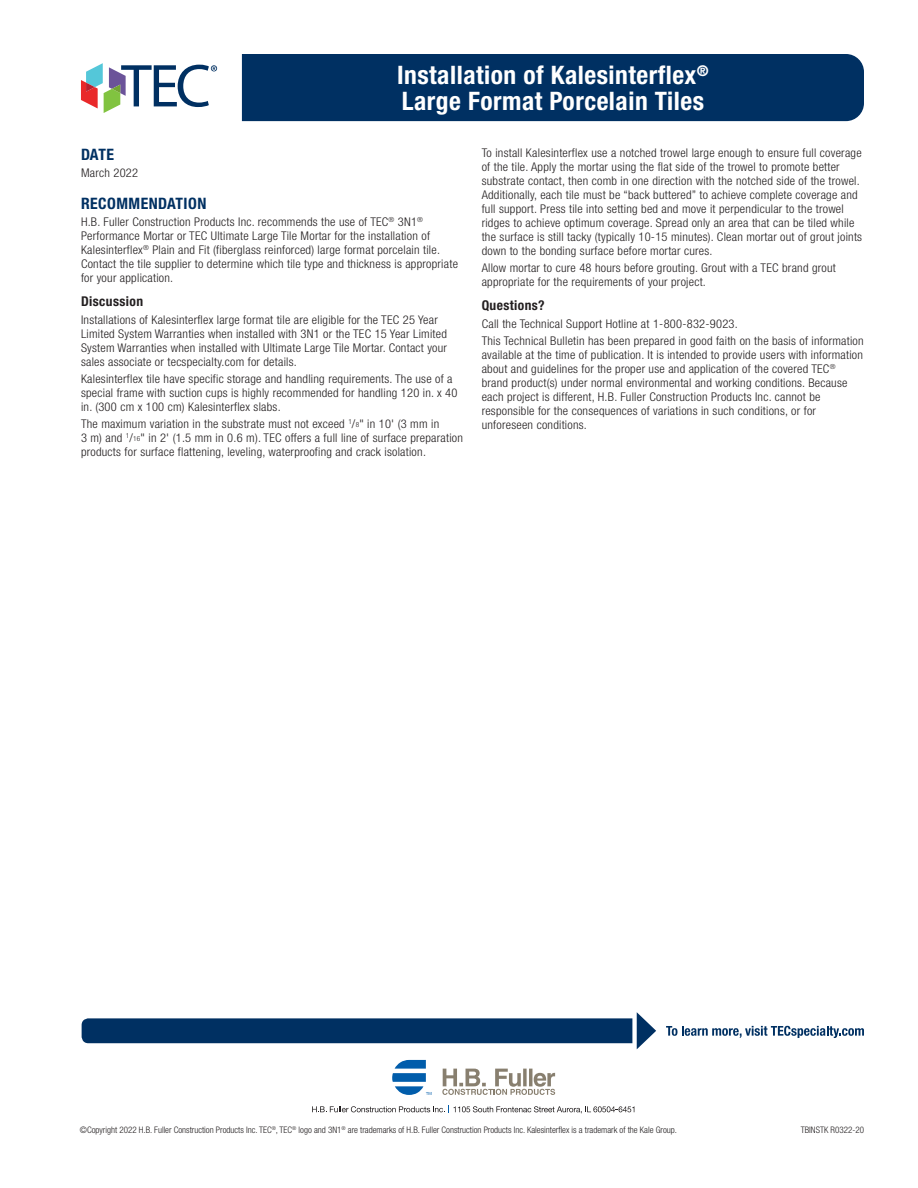
<style>
.page{position:relative;width:918px;height:1188px;background:#fff}
.page>*{position:absolute;margin:0;border:0;box-sizing:border-box;transform-origin:0 0}
.t1{font:700 condensed 25.5px "Helvetica Neue LT Std";letter-spacing:.02em;color:#fff}
.Subhead{font:700 condensed 15.75px "Helvetica Neue LT Std";letter-spacing:.03em;color:#003062}
.Subhead_Black{font:700 condensed 13.5px "Helvetica Neue LT Std";letter-spacing:.03em;color:#231f20}
.Body{font:300 condensed 12px/14px "Helvetica Neue LT Std";letter-spacing:.02em;color:#231f20;scale:1.04 1}
.t2{font:300 condensed 9px "Helvetica Neue LT Std";color:#231f20}
.s1{font-size:7.05px}
</style>
<div class="page">
<div style="left:242px;top:54px;width:622px;height:67px;background:#003062"></div>
<svg style="left:81px;top:63px;width:136px;height:50px"></svg>
<svg style="left:442px;top:1069px;width:113px;height:26px"></svg>
<svg style="left:392px;top:1060px;width:39px;height:35px"></svg>
<svg style="left:312px;top:1106px;width:322px;height:7px"></svg>
<svg style="left:666px;top:1026px;width:198px;height:12px"></svg>
<svg style="left:82px;top:1012px;width:574px;height:37px"></svg>
<p class="t1" style="left:397px;top:60px;width:313px">Installation of Kalesinterflex<sup>®</sup></p>
<p class="t1" style="left:402px;top:85px;width:304px">Large Format Porcelain Tiles</p>
<p class="Subhead" style="left:81px;top:145px;width:34px">DATE</p>
<p class="Body" style="left:81px;top:166px;width:56px">March 2022</p>
<p class="Subhead" style="left:81px;top:194px;width:127px">RECOMMENDATION</p>
<p class="Body" style="left:81px;top:215px;width:364px">H.B. Fuller Construction Products Inc. recommends the use of TEC<sup>®</sup> 3N1<sup>® </sup>Performance Mortar or TEC Ultimate Large Tile Mortar for the installation of Kalesinterflex<sup>®</sup> Plain and Fit (fiberglass reinforced) large format porcelain tile.<br>Contact the tile supplier to determine which tile type and thickness is appropriate for your application.</p>
<p class="Subhead_Black" style="left:81px;top:294px;width:64px">Discussion</p>
<p class="Body" style="left:81px;top:312px;width:354px">Installations of Kalesinterflex large format tile are eligible for the TEC 25 Year Limited System Warranties when installed with 3N1 or the TEC 15 Year Limited System Warranties when installed with Ultimate Large Tile Mortar. Contact your sales associate or tecspecialty.com for details.</p>
<p class="Body" style="left:81px;top:371px;width:364px">Kalesinterflex tile have specific storage and handling requirements. The use of a special frame with suction cups is highly recommended for handling 120 in. x 40 in. (300 cm x 100 cm) Kalesinterflex slabs.</p>
<p class="Body" style="left:81px;top:416px;width:369px">The maximum variation in the substrate must not exceed <sup>1</sup>/<span class="s1">8</span>" in 10' (3 mm in<br>3 m) and <sup>1</sup>/<span class="s1">16</span>" in 2' (1.5 mm in 0.6 m). TEC offers a full line of surface preparation products for surface flattening, leveling, waterproofing and crack isolation.</p>
<p class="Body" style="left:482px;top:146px;width:367px">To install Kalesinterflex use a notched trowel large enough to ensure full coverage of the tile. Apply the mortar using the flat side of the trowel to promote better substrate contact, then comb in one direction with the notched side of the trowel.<br>Additionally, each tile must be “back buttered” to achieve complete coverage and full support. Press tile into setting bed and move it perpendicular to the trowel ridges to achieve optimum coverage. Spread only an area that can be tiled while the surface is still tacky (typically 10-15 minutes). Clean mortar out of grout joints down to the bonding surface before mortar cures.</p>
<p class="Body" style="left:482px;top:260px;width:342px">Allow mortar to cure 48 hours before grouting. Grout with a TEC brand grout appropriate for the requirements of your project.</p>
<p class="Subhead_Black" style="left:482px;top:298px;width:65px">Questions?</p>
<p class="Body" style="left:482px;top:316px;width:248px">Call the Technical Support Hotline at 1-800-832-9023.</p>
<p class="Body" style="left:482px;top:334px;width:369px">This Technical Bulletin has been prepared in good faith on the basis of information available at the time of publication. It is intended to provide users with information about and guidelines for the proper use and application of the covered TEC<sup>® </sup>brand product(s) under normal environmental and working conditions. Because each project is different, H.B. Fuller Construction Products Inc. cannot be responsible for the consequences of variations in such conditions, or for unforeseen conditions.</p>
<p class="t2" style="left:80px;top:1125px;width:599px">©Copyright 2022 H.B. Fuller Construction Products Inc. TEC<sup>®</sup>, TEC<sup>®</sup> logo and 3N1<sup>®</sup> are trademarks of H.B. Fuller Construction Products Inc. Kalesinterflex is a trademark of the Kale Group.</p>
<p class="t2" style="left:801px;top:1125px;width:65px">TBINSTK R0322-20</p>
</div>
